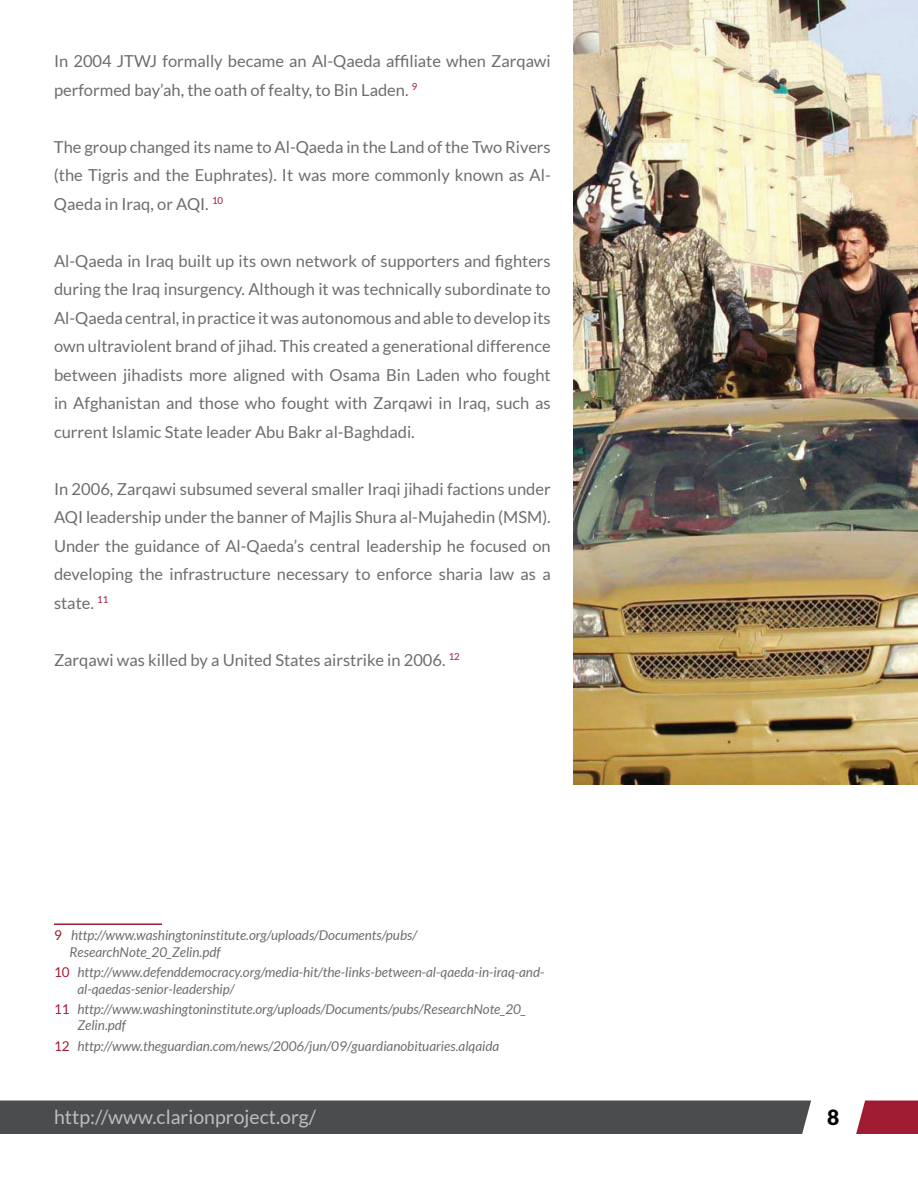
<style>
.page{position:relative;width:918px;height:1188px;background:#fff}
.page>*{position:absolute;margin:0;border:0;box-sizing:border-box;transform-origin:0 0}
.t1{font:900 21px "Lato";color:#040503}
.t2{font:19.5px "Lato";color:#bcbdc0}
.t3{font:16.5px/28.5px "Lato";color:#6c6d70;text-align:justify}
.t4{font:italic 13.5px/16.2px "Lato";color:#6c6d70}
.s1{font-style:normal;color:#9f1c33}
</style>
<div class="page">
<img style="left:574px;top:0;width:344px;height:784px">
<hr style="left:54px;top:923px;width:108px;height:2px;background:#9f1c33">
<div style="left:0;top:1101px;width:811px;height:33px;background:#4b4c4d"></div>
<svg style="left:856px;top:1101px;width:62px;height:33px;background:#a62c42"></svg>
<p class="t3" style="left:54px;top:47px;width:498px">In 2004 JTWJ formally became an Al-Qaeda affiliate when Zarqawi performed bay’ah, the oath of fealty, to Bin Laden. <sup>9</sup></p>
<p class="t3" style="left:54px;top:132px;width:498px">The group changed its name to Al-Qaeda in the Land of the Two Rivers (the Tigris and the Euphrates). It was more commonly known as Al-Qaeda in Iraq, or AQI. <sup>10</sup></p>
<p class="t3" style="left:54px;top:246px;width:498px">Al-Qaeda in Iraq built up its own network of supporters and fighters during the Iraq insurgency. Although it was technically subordinate to Al-Qaeda central, in practice it was autonomous and able to develop its own ultraviolent brand of jihad. This created a generational difference between jihadists more aligned with Osama Bin Laden who fought in Afghanistan and those who fought with Zarqawi in Iraq, such as current Islamic State leader Abu Bakr al-Baghdadi.</p>
<p class="t3" style="left:54px;top:474px;width:498px">In 2006, Zarqawi subsumed several smaller Iraqi jihadi factions under AQI leadership under the banner of Majlis Shura al-Mujahedin (MSM).<br>Under the guidance of Al-Qaeda’s central leadership he focused on developing the infrastructure necessary to enforce sharia law as a state. <sup>11</sup></p>
<p class="t3" style="left:54px;top:645px;width:407px">Zarqawi was killed by a United States airstrike in 2006. <sup>12</sup></p>
<p class="t4" style="left:70px;top:928px;width:349px;text-indent:-16px"><span class="s1">9</span> http://www.washingtoninstitute.org/uploads/Documents/pubs/<br>ResearchNote_20_Zelin.pdf</p>
<p class="t4" style="left:77px;top:965px;width:469px;text-indent:-23px"><span class="s1">10</span> http://www.defenddemocracy.org/media-hit/the-links-between-al-qaeda-in-iraq-and&shy;al-qaedas-senior-leadership/</p>
<p class="t4" style="left:77px;top:1002px;width:450px;text-indent:-23px"><span class="s1">11</span> http://www.washingtoninstitute.org/uploads/Documents/pubs/ResearchNote_20_<br>Zelin.pdf</p>
<p class="t4" style="left:54px;top:1038px;width:447px"><span class="s1">12</span> http://www.theguardian.com/news/2006/jun/09/guardianobituaries.alqaida</p>
<p class="t2" style="left:54px;top:1106px;width:264px">http://www.clarionproject.org/</p>
<p class="t1" style="left:827px;top:1105px;width:14px">8</p>
</div>
